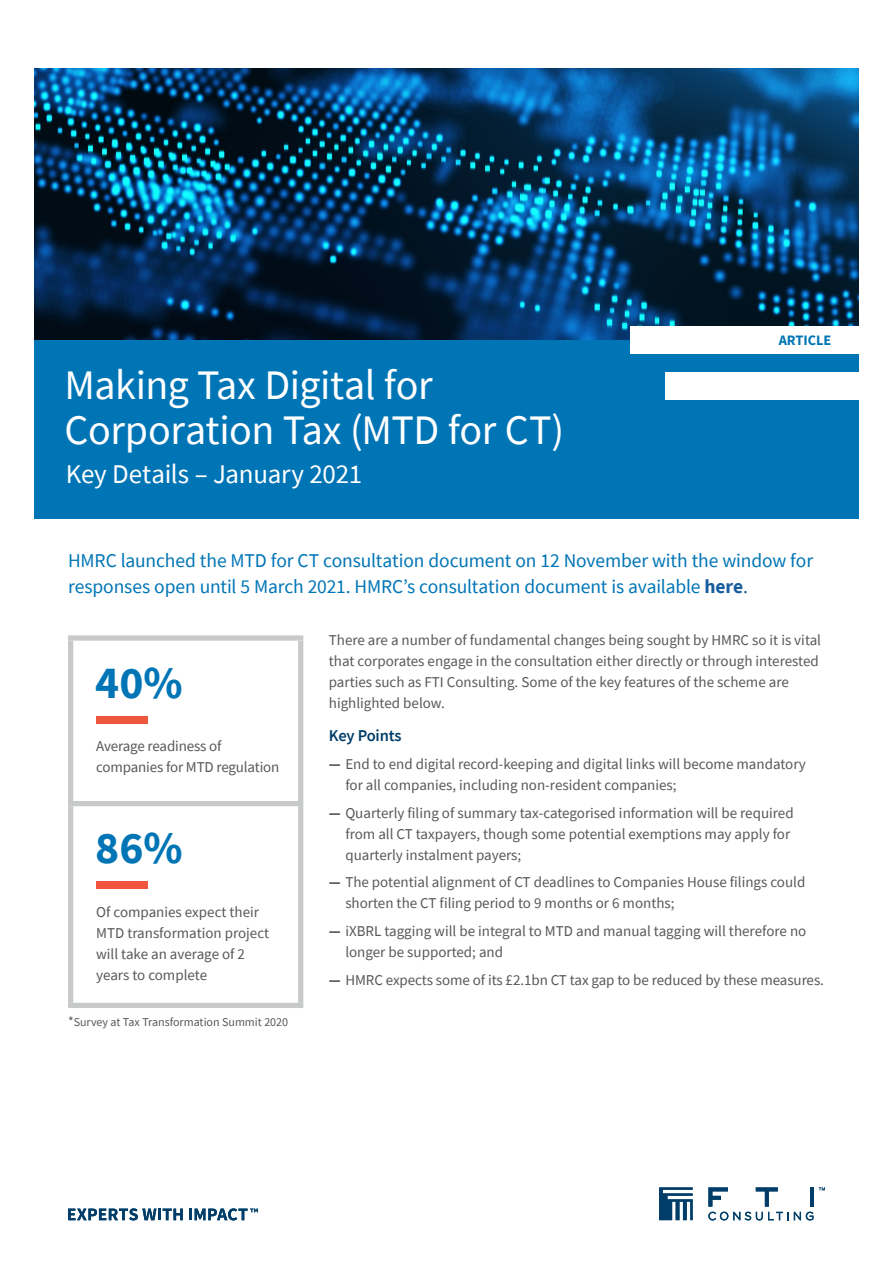
<style>
.page{position:relative;width:893px;height:1263px;background:#fff}
.page>*{position:absolute;margin:0;border:0;box-sizing:border-box;transform-origin:0 0}
.t1{font:700 45.6px "Source Sans Pro";color:#0075b6}
.Headline{font:42px/45px "Source Sans Pro";letter-spacing:-.01em;color:#fff}
.Subtitle{font:27px "Source Sans Pro";letter-spacing:-.01em;color:#fff}
.Intro{font:19.5px/25.5px "Source Sans Pro";letter-spacing:-.005em;color:#0075b6}
._2nd_Level_Subhead{font:600 16.5px "Source Sans Pro";letter-spacing:-.01em;color:#003e69}
.Body_Copy{font:15px/21px "Source Sans Pro";color:#57585a}
.Info_Dash{font:15px/21px "Source Sans Pro";letter-spacing:-.01em;color:#57585a}
.Label{font:700 14.4px "Source Sans Pro";color:#0075b6}
.t2{font:12px "Source Sans Pro";color:#57585a}
.s1{font-weight:700;color:#175d9e}
.s2{color:#175d9e}
.s3{font-weight:700}
.s4{font-size:13.5px}
</style>
<div class="page">
<img style="left:34px;top:68px;width:825px;height:272px">
<svg style="left:68px;top:1208px;width:115px;height:12px"></svg>
<svg style="left:189px;top:1208px;width:69px;height:12px"></svg>
<svg style="left:659px;top:1187px;width:34px;height:33px"></svg>
<svg style="left:708px;top:1212px;width:105px;height:8px"></svg>
<svg style="left:819px;top:1187px;width:6px;height:3px"></svg>
<svg style="left:756px;top:1187px;width:22px;height:19px"></svg>
<hr style="left:810px;top:1187px;width:4px;height:19px;background:#003e69">
<svg style="left:708px;top:1187px;width:20px;height:19px"></svg>
<div style="left:68px;top:635px;width:235px;height:6px;background:#c7c9ca"></div>
<div style="left:68px;top:641px;width:5px;height:160px;background:#c7c9ca"></div>
<div style="left:298px;top:641px;width:5px;height:160px;background:#c7c9ca"></div>
<div style="left:68px;top:801px;width:235px;height:5px;background:#c7c9ca"></div>
<div style="left:68px;top:806px;width:5px;height:197px;background:#c7c9ca"></div>
<div style="left:298px;top:806px;width:5px;height:197px;background:#c7c9ca"></div>
<div style="left:68px;top:1003px;width:235px;height:5px;background:#c7c9ca"></div>
<div style="left:96px;top:716px;width:51px;height:7px;background:#f0553e"></div>
<div style="left:96px;top:882px;width:51px;height:7px;background:#f0553e"></div>
<div style="left:34px;top:340px;width:825px;height:179px;background:#0075b6"></div>
<div style="left:630px;top:326px;width:229px;height:28px;background:#fff"></div>
<div style="left:666px;top:372px;width:193px;height:27px;background:#fff"></div>
<p class="Headline" style="left:65px;top:363px;width:501px">Making Tax Digital for<br>Corporation Tax (MTD for CT)</p>
<p class="Subtitle" style="left:66px;top:457px;width:298px">Key Details – January 2021</p>
<p class="Label" style="left:779px;top:330px;width:54px">ARTICLE</p>
<p class="Intro" style="left:68px;top:548px;width:747px">HMRC launched the MTD for CT consultation document on 12 November with the window for responses open until 5 March 2021. HMRC’s consultation document is available <span class="s1">here</span><span class="s2">.</span></p>
<p class="Body_Copy" style="left:329px;top:629px;width:494px">There are a number of fundamental changes being sought by HMRC so it is vital that corporates engage in the consultation either directly or through interested parties such as FTI Consulting. Some of the key features of the scheme are highlighted below.</p>
<p class="_2nd_Level_Subhead" style="left:329px;top:725px;width:74px">Key Points</p>
<p class="Body_Copy" style="left:345px;top:753px;width:462px;text-indent:-16px"><span class="s3">—</span> End to end digital record-keeping and digital links will become mandatory for all companies, including non-resident companies;</p>
<p class="Body_Copy" style="left:345px;top:802px;width:450px;text-indent:-16px"><span class="s3">—</span> Quarterly filing of summary tax-categorised information will be required from all CT taxpayers, though some potential exemptions may apply for quarterly instalment payers;</p>
<p class="Body_Copy" style="left:345px;top:872px;width:462px;text-indent:-16px"><span class="s3">—</span> The potential alignment of CT deadlines to Companies House filings could shorten the CT filing period to 9 months or 6 months;</p>
<p class="Body_Copy" style="left:345px;top:921px;width:462px;text-indent:-16px"><span class="s3">—</span> iXBRL tagging will be integral to MTD and manual tagging will therefore no longer be supported; and</p>
<p class="Body_Copy" style="left:329px;top:969px;width:497px"><span class="s3">—</span> HMRC expects some of its £2.1bn CT tax gap to be reduced by these measures.</p>
<p class="t1" style="left:95px;top:652px;width:89px">40%</p>
<p class="Info_Dash" style="left:96px;top:736px;width:185px">Average readiness of companies for MTD regulation</p>
<p class="t1" style="left:95px;top:817px;width:89px">86%</p>
<p class="Info_Dash" style="left:96px;top:901px;width:174px">Of companies expect their<br>MTD transformation project will take an average of 2 years to complete</p>
<p class="t2" style="left:68px;top:1014px;width:222px"><span class="s4">*</span>Survey at Tax Transformation Summit 2020</p>
</div>
